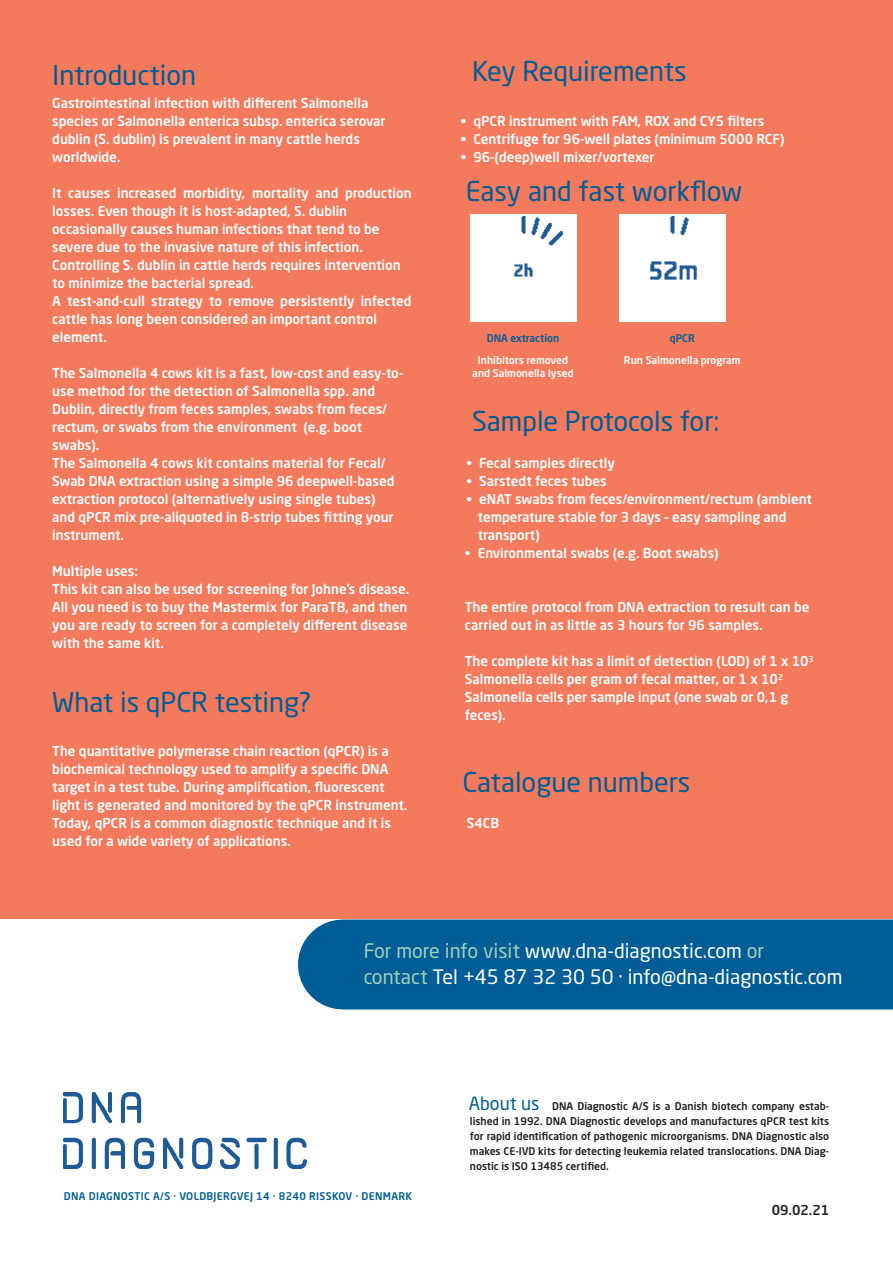
<style>
.page{position:relative;width:893px;height:1263px;background:#fff}
.page>*{position:absolute;margin:0;border:0;box-sizing:border-box;transform-origin:0 0}
.DNA_rubrik{font:27px "Neo Sans Pro";color:#005d95}
.DNA_rubrik-2{font:19.8px/26px "Neo Sans Pro";color:#fff}
.DNA_rubrik-3{font:18px "Neo Sans Pro";color:#005d95}
.DNA_brød{font:500 13.5px/18px "Neo Sans Pro";color:#fff}
.DNA_pagina{font:500 13.5px "Neo Sans Pro";color:#231f20}
.DNA_pagina-2{font:500 10.5px/15px "Neo Sans Pro";color:#231f20;text-align:justify}
.DNA_brød-2{font:500 10.5px "Neo Sans Pro";letter-spacing:.03em;color:#005d95}
.DNA_brød-3{font:500 10.5px/13.5px "Neo Sans Pro";color:#fff;text-align:center}
.DNA_brød-4{font:500 10.5px "Neo Sans Pro";color:#005d95}
.s1{color:#a0cfbc}
</style>
<div class="page">
<div style="left:0;top:0;width:893px;height:918px;background:#f37a5d"></div>
<img style="left:64px;top:1092px;width:242px;height:77px">
<div style="left:343px;top:919px;width:550px;height:90px;background:#005d95"></div>
<div style="left:619px;top:214px;width:107px;height:107px;background:#fff"></div>
<div style="left:471px;top:214px;width:106px;height:107px;background:#fff"></div>
<p class="DNA_rubrik" style="left:52px;top:58px;width:146px">Introduction</p>
<p class="DNA_rubrik" style="left:472px;top:55px;width:216px">Key Requirements</p>
<p class="DNA_brød" style="left:52px;top:94px;width:318px">Gastrointestinal infection with different Salmonella</p>
<p class="DNA_brød" style="left:52px;top:112px;width:335px">species or Salmonella enterica subsp. enterica serovar</p>
<p class="DNA_brød" style="left:52px;top:130px;width:309px">dublin (S. dublin) is prevalent in many cattle herds</p>
<p class="DNA_brød" style="left:52px;top:148px;width:70px">worldwide.</p>
<p class="DNA_brød" style="left:52px;top:184px;width:361px">It causes increased morbidity, mortality and production losses. Even though it is host-adapted, S. dublin</p>
<p class="DNA_brød" style="left:52px;top:220px;width:329px">occasionally causes human infections that tend to be</p>
<p class="DNA_brød" style="left:52px;top:238px;width:312px">severe due to the invasive nature of this infection.</p>
<p class="DNA_brød" style="left:52px;top:256px;width:350px">Controlling S. dublin in cattle herds requires intervention</p>
<p class="DNA_brød" style="left:52px;top:274px;width:203px">to minimize the bacterial spread.</p>
<p class="DNA_brød" style="left:52px;top:292px;width:361px">A test-and-cull strategy to remove persistently infected cattle has long been considered an important control</p>
<p class="DNA_brød" style="left:52px;top:328px;width:56px">element.</p>
<p class="DNA_brød" style="left:52px;top:364px;width:352px">The Salmonella 4 cows kit is a fast, low-cost and easy-to&shy;use method for the detection of Salmonella spp. and</p>
<p class="DNA_brød" style="left:52px;top:400px;width:336px">Dublin, directly from feces samples, swabs from feces/</p>
<p class="DNA_brød" style="left:52px;top:418px;width:311px">rectum, or swabs from the environment (e.g. boot swabs).</p>
<p class="DNA_brød" style="left:52px;top:454px;width:344px">The Salmonella 4 cows kit contains material for Fecal/ Swab DNA extraction using a simple 96 deepwell-based extraction protocol (alternatively using single tubes) and qPCR mix pre-aliquoted in 8-strip tubes fitting your instrument.</p>
<p class="DNA_brød" style="left:52px;top:562px;width:87px">Multiple uses:</p>
<p class="DNA_brød" style="left:52px;top:580px;width:358px">This kit can also be used for screening for Johne’s disease.</p>
<p class="DNA_brød" style="left:52px;top:598px;width:357px;text-align:justify">All you need is to buy the Mastermix for ParaTB, and then you are ready to screen for a completely different disease with the same kit.</p>
<p class="DNA_rubrik" style="left:52px;top:685px;width:261px">What is qPCR testing?</p>
<p class="DNA_brød" style="left:52px;top:742px;width:356px">The quantitative polymerase chain reaction (qPCR) is a biochemical technology used to amplify a specific DNA target in a test tube. During amplification, fluorescent light is generated and monitored by the qPCR instrument.<br>Today, qPCR is a common diagnostic technique and it is used for a wide variety of applications.</p>
<p class="DNA_brød" style="left:461px;top:112px;width:305px">• qPCR instrument with FAM, ROX and CY5 filters</p>
<p class="DNA_brød" style="left:461px;top:130px;width:325px">• Centrifuge for 96-well plates (minimum 5000 RCF)</p>
<p class="DNA_brød" style="left:461px;top:148px;width:195px">• 96-(deep)well mixer/vortexer</p>
<p class="DNA_rubrik" style="left:466px;top:174px;width:278px">Easy and fast workflow</p>
<p class="DNA_brød-4" style="left:487px;top:331px;width:74px">DNA extraction</p>
<p class="DNA_brød-3" style="left:472px;top:353px;width:103px">Inhibitors removed and Salmonella lysed</p>
<p class="DNA_brød-2" style="left:670px;top:331px;width:27px">qPCR</p>
<p class="DNA_brød-3" style="left:624px;top:353px;width:118px">Run Salmonella program</p>
<p class="DNA_rubrik" style="left:472px;top:404px;width:249px">Sample Protocols for:</p>
<p class="DNA_brød" style="left:466px;top:454px;width:150px">• Fecal samples directly</p>
<p class="DNA_brød" style="left:466px;top:472px;width:142px">• Sarstedt feces tubes</p>
<p class="DNA_brød" style="left:478px;top:490px;width:336px;text-indent:-11px">• eNAT swabs from feces/environment/rectum (ambient temperature stable for 3 days – easy sampling and transport)</p>
<p class="DNA_brød" style="left:465px;top:544px;width:255px">• Environmental swabs (e.g. Boot swabs)</p>
<p class="DNA_brød" style="left:465px;top:598px;width:346px">The entire protocol from DNA extraction to result can be carried out in as little as 3 hours for 96 samples.</p>
<p class="DNA_brød" style="left:465px;top:652px;width:350px">The complete kit has a limit of detection (LOD) of 1 x 10<sup>3<br></sup>Salmonella cells per gram of fecal matter, or 1 x 10<sup>2</sup></p>
<p class="DNA_brød" style="left:465px;top:688px;width:325px">Salmonella cells per sample input (one swab or 0,1 g feces).</p>
<p class="DNA_rubrik" style="left:462px;top:765px;width:230px">Catalogue numbers</p>
<p class="DNA_brød" style="left:467px;top:814px;width:34px">S4CB</p>
<p class="DNA_rubrik-2" style="left:364px;top:937px;width:480px"><span class="s1">For more info visit</span> www.dna-diagnostic.com <span class="s1">or<br>contact</span> Tel +45 87 32 30 50 · info@dna-diagnostic.com</p>
<p class="DNA_brød-2" style="left:64px;top:1189px;width:350px">DNA DIAGNOSTIC A/S · VOLDBJERGVEJ 14 · 8240 RISSKOV · DENMARK</p>
<p class="DNA_rubrik-3" style="left:469px;top:1092px;width:72px">About us</p>
<p class="DNA_pagina-2" style="left:470px;top:1098px;width:361px;text-indent:82px">DNA Diagnostic A/S is a Danish biotech company estab&shy;lished in 1992. DNA Diagnostic develops and manufactures qPCR test kits for rapid identification of pathogenic microorganisms. DNA Diagnostic also makes CE-IVD kits for detecting leukemia related translocations. DNA Diag&shy;nostic is ISO 13485 certified.</p>
<p class="DNA_pagina" style="left:772px;top:1202px;width:59px">09.02.21</p>
</div>
